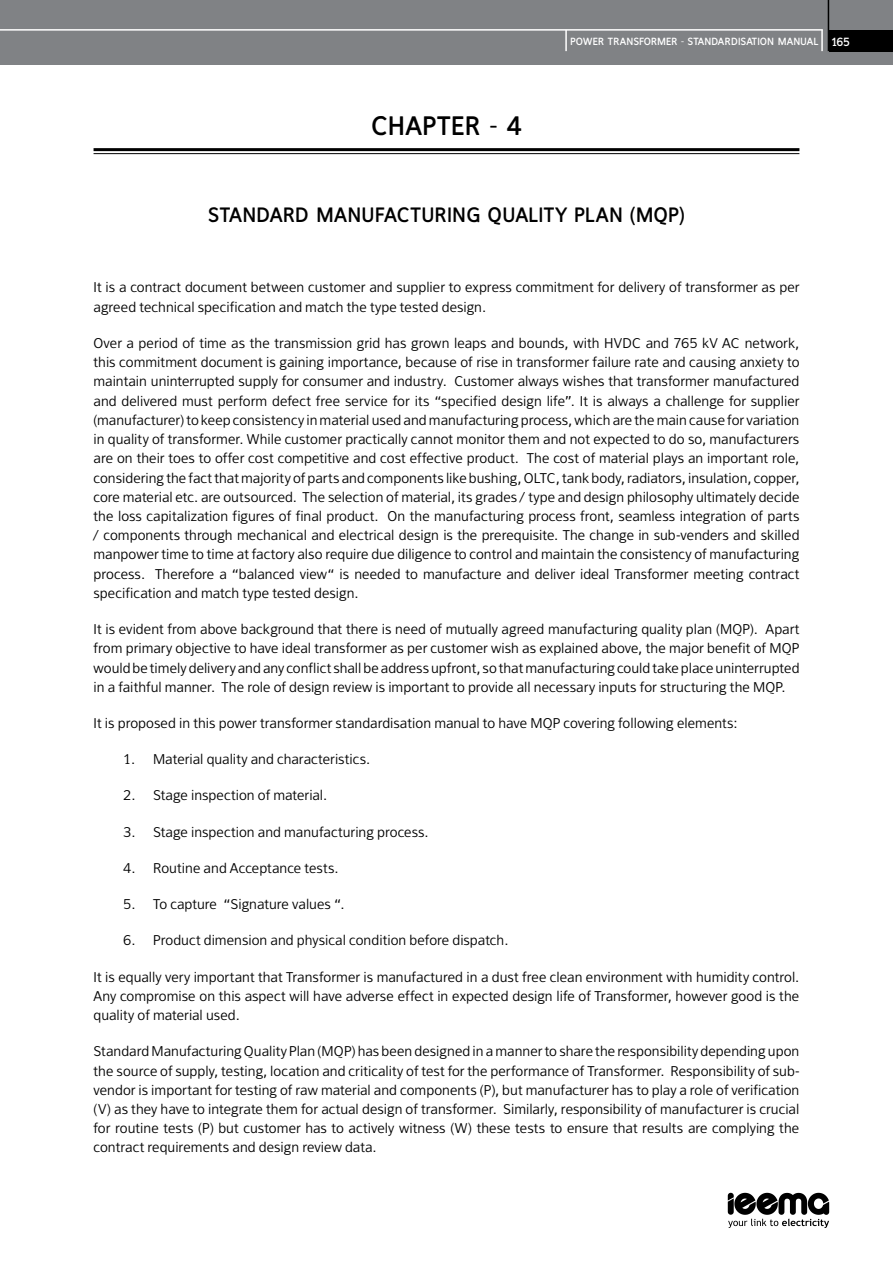
<style>
.page{position:relative;width:893px;height:1263px;background:#fff}
.page>*{position:absolute;margin:0;border:0;box-sizing:border-box;transform-origin:0 0}
.t1{font:700 27px "Fran Klein";letter-spacing:.005em;color:#000}
.t2{font:700 21px "Fran Klein";letter-spacing:.005em;color:#000}
.t3{font:14.25px/19.2px "Fran Klein";letter-spacing:.005em;color:#000;text-align:justify}
.t4{font:700 10.5px "Fran Klein";color:#fff}
.s1{font-size:12px}
</style>
<div class="page">
<div style="left:0;top:0;width:893px;height:65px;background:#808285"></div>
<hr style="left:565px;top:30px;width:2px;height:21px;background:#fff">
<div style="left:829px;top:30px;width:64px;height:21px;background:#000"></div>
<hr style="left:828px;top:0;width:1px;height:51px;background:#000">
<hr style="left:821px;top:30px;width:2px;height:21px;background:#fff">
<hr style="left:0;top:29px;width:823px;height:2px;background:#fff">
<svg style="left:728px;top:1193px;width:101px;height:35px"></svg>
<hr style="left:94px;top:148px;width:705px;height:3px;background:#000">
<hr style="left:94px;top:153px;width:705px;height:1px;background:#000">
<h1 class="t1" style="left:371px;top:111px;width:153px">CHAPTER - 4</h1>
<p class="t4" style="left:570px;top:36px;width:281px">POWER TRANSFORMER - STANDARDISATION MANUAL <span class="s1">165</span></p>
<h2 class="t2" style="left:208px;top:203px;width:479px">STANDARD MANUFACTURING QUALITY PLAN (MQP)</h2>
<p class="t3" style="left:94px;top:278px;width:707px">It is a contract document between customer and supplier to express commitment for delivery of transformer as per agreed technical specification and match the type tested design.</p>
<p class="t3" style="left:94px;top:333px;width:707px">Over a period of time as the transmission grid has grown leaps and bounds, with HVDC and 765 kV AC network, this commitment document is gaining importance, because of rise in transformer failure rate and causing anxiety to maintain uninterrupted supply for consumer and industry. Customer always wishes that transformer manufactured and delivered must perform defect free service for its “specified design life”. It is always a challenge for supplier (manufacturer) to keep consistency in material used and manufacturing process, which are the main cause for variation in quality of transformer. While customer practically cannot monitor them and not expected to do so, manufacturers are on their toes to offer cost competitive and cost effective product. The cost of material plays an important role, considering the fact that majority of parts and components like bushing, OLTC, tank body, radiators, insulation, copper, core material etc. are outsourced. The selection of material, its grades / type and design philosophy ultimately decide the loss capitalization figures of final product. On the manufacturing process front, seamless integration of parts / components through mechanical and electrical design is the prerequisite. The change in sub-venders and skilled manpower time to time at factory also require due diligence to control and maintain the consistency of manufacturing process. Therefore a “balanced view“ is needed to manufacture and deliver ideal Transformer meeting contract specification and match type tested design.</p>
<p class="t3" style="left:94px;top:619px;width:707px">It is evident from above background that there is need of mutually agreed manufacturing quality plan (MQP). Apart from primary objective to have ideal transformer as per customer wish as explained above, the major benefit of MQP would be timely delivery and any conflict shall be address upfront, so that manufacturing could take place uninterrupted in a faithful manner. The role of design review is important to provide all necessary inputs for structuring the MQP.</p>
<p class="t3" style="left:94px;top:713px;width:646px">It is proposed in this power transformer standardisation manual to have MQP covering following elements:</p>
<p class="t3" style="left:123px;top:750px;width:249px">1. Material quality and characteristics.</p>
<p class="t3" style="left:123px;top:786px;width:205px">2. Stage inspection of material.</p>
<p class="t3" style="left:123px;top:822px;width:307px">3. Stage inspection and manufacturing process.</p>
<p class="t3" style="left:123px;top:858px;width:217px">4. Routine and Acceptance tests.</p>
<p class="t3" style="left:123px;top:894px;width:223px">5. To capture “Signature values “.</p>
<p class="t3" style="left:123px;top:931px;width:387px">6. Product dimension and physical condition before dispatch.</p>
<p class="t3" style="left:94px;top:967px;width:707px">It is equally very important that Transformer is manufactured in a dust free clean environment with humidity control.<br>Any compromise on this aspect will have adverse effect in expected design life of Transformer, however good is the quality of material used.</p>
<p class="t3" style="left:94px;top:1042px;width:707px">Standard Manufacturing Quality Plan (MQP) has been designed in a manner to share the responsibility depending upon the source of supply, testing, location and criticality of test for the performance of Transformer. Responsibility of sub&shy;vendor is important for testing of raw material and components (P), but manufacturer has to play a role of verification (V) as they have to integrate them for actual design of transformer. Similarly, responsibility of manufacturer is crucial for routine tests (P) but customer has to actively witness (W) these tests to ensure that results are complying the contract requirements and design review data.</p>
</div>
